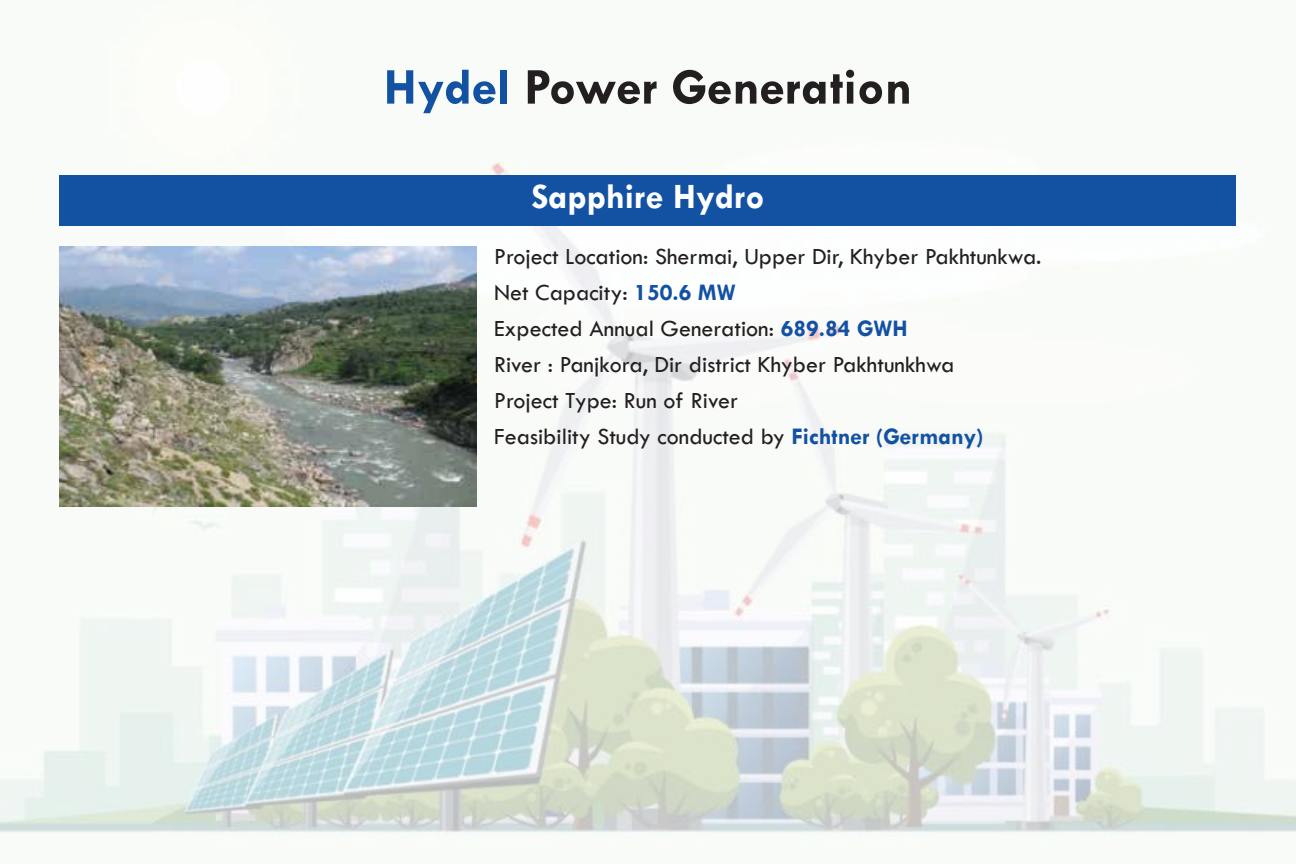
<style>
.page{position:relative;width:1296px;height:864px;background:#fff}
.page>*{position:absolute;margin:0;border:0;box-sizing:border-box;transform-origin:0 0}
.t1{font:700 52px "Tw Cen";color:#231f20}
.t2{font:700 36px "Tw Cen";color:#fff}
.t3{font:24px/36px "Tw Cen";color:#231f20}
.s1{color:#1351a3}
.s2{font-weight:700;color:#1351a3}
</style>
<div class="page">
<img style="left:0;top:162px;width:1296px;height:683px">
<div style="left:60px;top:176px;width:1176px;height:50px;background:#1351a3"></div>
<img style="left:60px;top:247px;width:417px;height:259px">
<h1 class="t1" style="left:384px;top:56px;width:530px"><span class="s1">Hydel</span> Power Generation</h1>
<h2 class="t2" style="left:531px;top:175px;width:235px">Sapphire Hydro</h2>
<p class="t3" style="left:494px;top:239px;width:549px">Project Location: Shermai, Upper Dir, Khyber Pakhtunkwa.<br>Net Capacity: <span class="s2">150.6 MW<br></span>Expected Annual Generation: <span class="s2">689.84 GWH<br></span>River : Panjkora, Dir district Khyber Pakhtunkhwa<br>Project Type: Run of River<br>Feasibility Study conducted by <span class="s2">Fichtner (Germany)</span></p>
</div>
